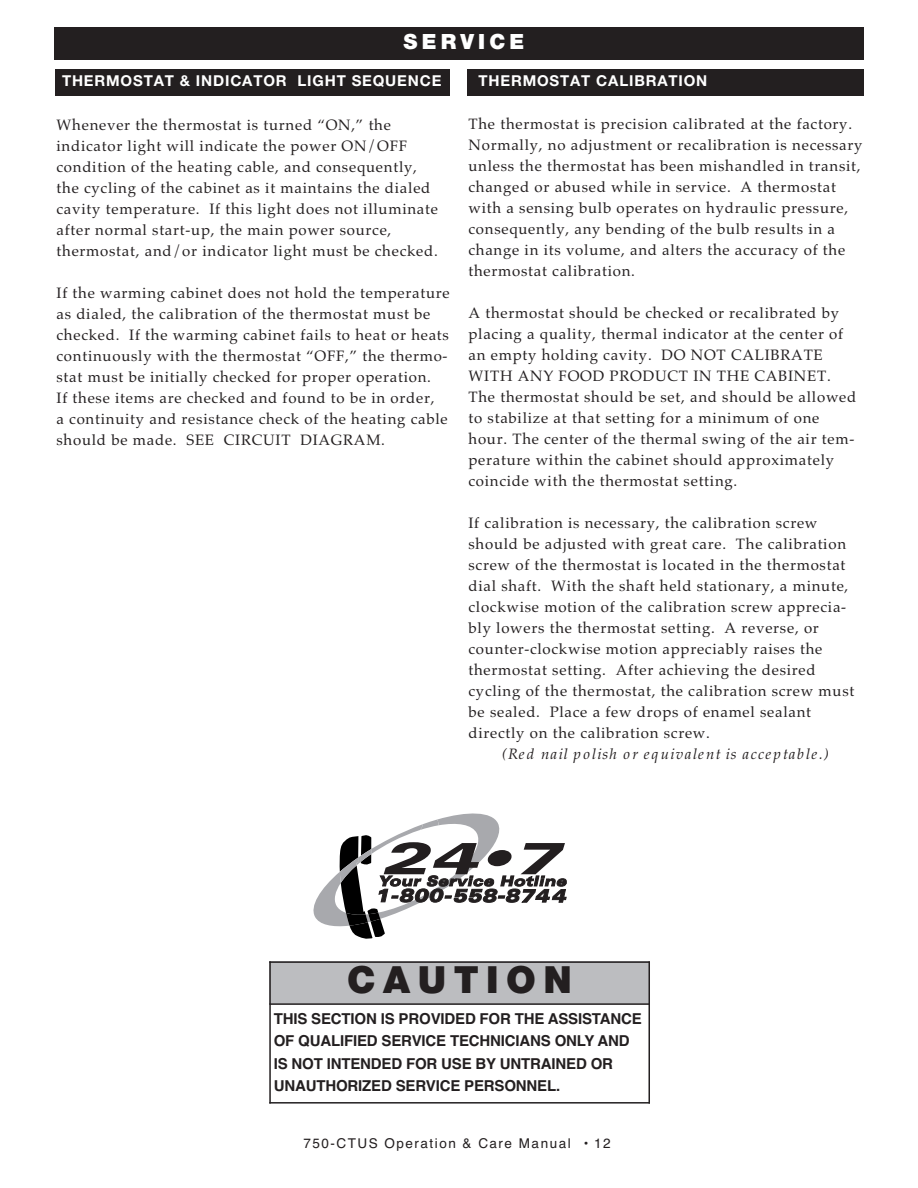
<style>
.page{position:relative;width:918px;height:1188px;background:#fff}
.page>*{position:absolute;margin:0;border:0;box-sizing:border-box;transform-origin:0 0}
.t1{font:900 37.5px "Helvetica Neue";letter-spacing:.2em;color:#231f20}
.t2{font:900 21px "Helvetica Neue";letter-spacing:.2em;color:#fff}
.t3{font:15px/21px "Palatino";letter-spacing:.05em;color:#231f20}
.t4{font:700 15px/22.5px "Helvetica";letter-spacing:-.01em;color:#231f20}
.t5{font:700 15px "Helvetica Neue";letter-spacing:.055em;color:#fff}
.t6{font:italic 15px "Palatino";letter-spacing:.1em;color:#231f20}
.t7{font:13.5px "Helvetica";letter-spacing:.11em;color:#231f20}
.s1{font-family:"Helvetica";font-weight:400;font-size:18px;color:#231f20}
</style>
<div class="page">
<div style="left:54px;top:27px;width:810px;height:33px;background:#231f20"></div>
<svg style="left:313px;top:813px;width:254px;height:126px"></svg>
<div style="left:56px;top:69px;width:394px;height:27px;background:#231f20"></div>
<div style="left:467px;top:69px;width:396px;height:27px;background:#231f20"></div>
<div style="left:269px;top:961px;width:380px;height:43px;background:#bcbdc0"></div>
<hr style="left:269px;top:961px;width:2px;height:143px;background:#231f20">
<hr style="left:649px;top:961px;width:1px;height:143px;background:#231f20">
<hr style="left:269px;top:961px;width:381px;height:2px;background:#231f20">
<hr style="left:269px;top:1003px;width:381px;height:2px;background:#231f20">
<hr style="left:269px;top:1102px;width:381px;height:2px;background:#231f20">
<h2 class="t2" style="left:394px;top:34px;width:132px"><span class="s1">√</span>SERVICE</h2>
<p class="t5" style="left:62px;top:76px;width:381px">THERMOSTAT &amp; INDICATOR LIGHT SEQUENCE</p>
<p class="t5" style="left:479px;top:76px;width:230px">THERMOSTAT CALIBRATION</p>
<p class="t3" style="left:57px;top:114px;width:383px">Whenever the thermostat is turned “ON,” the indicator light will indicate the power ON/OFF condition of the heating cable, and consequently, the cycling of the cabinet as it maintains the dialed cavity temperature. If this light does not illuminate after normal start-up, the main power source, thermostat, and/or indicator light must be checked.</p>
<p class="t3" style="left:57px;top:282px;width:395px">If the warming cabinet does not hold the temperature as dialed, the calibration of the thermostat must be checked. If the warming cabinet fails to heat or heats continuously with the thermostat “OFF,” the thermo&shy;stat must be initially checked for proper operation.<br>If these items are checked and found to be in order,<br>a continuity and resistance check of the heating cable should be made. SEE CIRCUIT DIAGRAM.</p>
<p class="t3" style="left:469px;top:114px;width:395px">The thermostat is precision calibrated at the factory.<br>Normally, no adjustment or recalibration is necessary unless the thermostat has been mishandled in transit, changed or abused while in service. A thermostat with a sensing bulb operates on hydraulic pressure, consequently, any bending of the bulb results in a change in its volume, and alters the accuracy of the thermostat calibration.</p>
<p class="t3" style="left:469px;top:303px;width:389px">A thermostat should be checked or recalibrated by placing a quality, thermal indicator at the center of an empty holding cavity. DO NOT CALIBRATE WITH ANY FOOD PRODUCT IN THE CABINET.<br>The thermostat should be set, and should be allowed to stabilize at that setting for a minimum of one hour. The center of the thermal swing of the air tem&shy;perature within the cabinet should approximately coincide with the thermostat setting.</p>
<p class="t3" style="left:469px;top:513px;width:387px">If calibration is necessary, the calibration screw should be adjusted with great care. The calibration screw of the thermostat is located in the thermostat dial shaft. With the shaft held stationary, a minute, clockwise motion of the calibration screw apprecia&shy;bly lowers the thermostat setting. A reverse, or counter-clockwise motion appreciably raises the thermostat setting. After achieving the desired cycling of the thermostat, the calibration screw must be sealed. Place a few drops of enamel sealant directly on the calibration screw.</p>
<p class="t6" style="left:502px;top:745px;width:328px">(Red nail polish or equivalent is acceptable.)</p>
<h1 class="t1" style="left:347px;top:967px;width:226px">CAUTION</h1>
<p class="t4" style="left:274px;top:1007px;width:370px">THIS SECTION IS PROVIDED FOR THE ASSISTANCE OF QUALIFIED SERVICE TECHNICIANS ONLY AND IS NOT INTENDED FOR USE BY UNTRAINED OR UNAUTHORIZED SERVICE PERSONNEL.</p>
<p class="t7" style="left:304px;top:1136px;width:309px">750-CTUS Operation &amp; Care Manual • 12</p>
</div>
